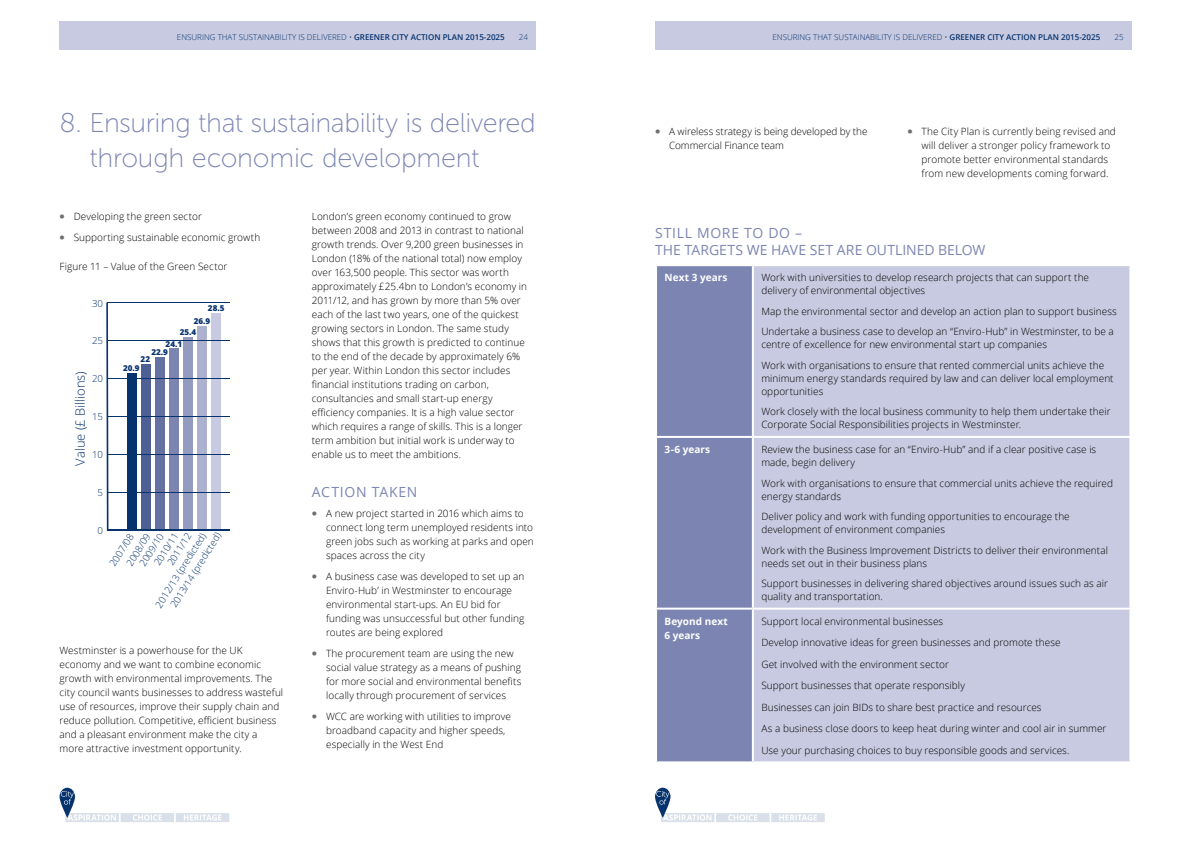
<style>
.page{position:relative;width:1191px;height:842px;background:#fff}
.page>*{position:absolute;margin:0;border:0;box-sizing:border-box;transform-origin:0 0}
.t1{font:27px/35px "Museo Sans 100";letter-spacing:-.015em;color:#7c85b1}
.t2{font:14px/17px "Open Sans";letter-spacing:.01em;color:#7c85b1}
.t3{font:14px "Open Sans";letter-spacing:.05em;color:#7c85b1}
.t4{font:300 13px "Open Sans";color:#06326e}
.t5{font:300 10px/14px "Open Sans";letter-spacing:.005em;color:#000}
.t6{font:700 10px/14px "Open Sans";letter-spacing:.005em;color:#fff}
.t7{font:300 9.7px/14.1px "Open Sans";color:#06326e}
.t8{font:800 8.1px "Open Sans";color:#06326e}
.t9{font:300 8px "Open Sans";color:#06326e}
.s1{font-weight:600}
.s2{font-family:"Museo Sans 900";font-weight:400;color:#706f6f}
</style>
<div class="page">
<svg style="left:60px;top:788px;width:169px;height:34px"></svg>
<svg style="left:655px;top:788px;width:169px;height:34px"></svg>
<div style="left:60px;top:21px;width:476px;height:29px;background:#c7cae0"></div>
<div style="left:655px;top:21px;width:476px;height:29px;background:#c7cae0"></div>
<div style="left:141px;top:364px;width:9px;height:166px;background:#4e5f94"></div>
<div style="left:155px;top:357px;width:9px;height:173px;background:#6471a2"></div>
<div style="left:169px;top:349px;width:9px;height:181px;background:#7c85b1"></div>
<div style="left:183px;top:337px;width:10px;height:193px;background:#949bc1"></div>
<div style="left:197px;top:326px;width:10px;height:204px;background:#adb1d0"></div>
<div style="left:212px;top:313px;width:9px;height:217px;background:#c7cae0"></div>
<div style="left:127px;top:373px;width:9px;height:157px;background:#06326e"></div>
<hr style="left:107px;top:302px;width:123px;height:1px;background:#06326e">
<hr style="left:107px;top:529px;width:123px;height:2px;background:#06326e">
<hr style="left:107px;top:492px;width:123px;height:1px;background:#06326e">
<hr style="left:107px;top:340px;width:123px;height:1px;background:#06326e">
<hr style="left:107px;top:378px;width:123px;height:1px;background:#06326e">
<hr style="left:107px;top:416px;width:123px;height:1px;background:#06326e">
<hr style="left:107px;top:454px;width:123px;height:1px;background:#06326e">
<svg style="left:106px;top:303px;width:2px;height:228px"></svg>
<div style="left:657px;top:266px;width:95px;height:495px;background:#7c85b1"></div>
<div style="left:754px;top:266px;width:375px;height:495px;background:#c7cae0"></div>
<hr style="left:655px;top:436px;width:98px;height:2px;background:#fff">
<hr style="left:753px;top:436px;width:378px;height:2px;background:#fff">
<hr style="left:655px;top:608px;width:98px;height:2px;background:#fff">
<hr style="left:753px;top:608px;width:378px;height:2px;background:#fff">
<p class="t9" style="left:177px;top:31px;width:329px">ENSURING THAT SUSTAINABILITY IS DELIVERED • <span class="s1">GREENER CITY ACTION PLAN 2015-2025</span></p>
<p class="t9" style="left:519px;top:31px;width:11px">24</p>
<p class="t9" style="left:772px;top:31px;width:329px">ENSURING THAT SUSTAINABILITY IS DELIVERED • <span class="s1">GREENER CITY ACTION PLAN 2015-2025</span></p>
<p class="t9" style="left:1114px;top:31px;width:11px">25</p>
<h1 class="t1" style="left:89px;top:106px;width:448px;text-indent:-30px">8. Ensuring that sustainability is delivered through economic development</h1>
<p class="t5" style="left:60px;top:206px;width:202px;line-height:21.1px"><span class="s2">∞</span> Developing the green sector<br><span class="s2">∞</span> Supporting sustainable economic growth</p>
<p class="t5" style="left:60px;top:259px;width:169px">Figure 11 – Value of the Green Sector</p>
<p class="t5" style="left:312px;top:209px;width:217px">London’s green economy continued to grow between 2008 and 2013 in contrast to national growth trends. Over 9,200 green businesses in London (18% of the national total) now employ over 163,500 people. This sector was worth approximately £25.4bn to London’s economy in 2011/12, and has grown by more than 5% over each of the last two years, one of the quickest growing sectors in London. The same study shows that this growth is predicted to continue to the end of the decade by approximately 6% per year. Within London this sector includes financial institutions trading on carbon, consultancies and small start-up energy efficiency companies. It is a high value sector which requires a range of skills. This is a longer term ambition but initial work is underway to enable us to meet the ambitions.</p>
<h2 class="t3" style="left:312px;top:482px;width:107px">ACTION TAKEN</h2>
<p class="t5" style="left:326px;top:506px;width:209px;text-indent:-14px"><span class="s2">∞</span> A new project started in 2016 which aims to connect long term unemployed residents into green jobs such as working at parks and open spaces across the city</p>
<p class="t5" style="left:326px;top:569px;width:200px;text-indent:-14px"><span class="s2">∞</span> A business case was developed to set up an Enviro-Hub’ in Westminster to encourage environmental start-ups. An EU bid for funding was unsuccessful but other funding routes are being explored</p>
<p class="t5" style="left:326px;top:646px;width:197px;text-indent:-14px"><span class="s2">∞</span> The procurement team are using the new social value strategy as a means of pushing for more social and environmental benefits locally through procurement of services</p>
<p class="t5" style="left:326px;top:709px;width:186px;text-indent:-14px"><span class="s2">∞</span> WCC are working with utilities to improve broadband capacity and higher speeds, especially in the West End</p>
<p class="t7" style="left:92px;top:296px;width:13px">30</p>
<p class="t8" style="left:208px;top:302px;width:18px">28.5</p>
<p class="t8" style="left:194px;top:315px;width:18px">26.9</p>
<p class="t8" style="left:180px;top:326px;width:18px">25.4</p>
<p class="t7" style="left:92px;top:333px;width:13px">25</p>
<p class="t8" style="left:166px;top:337px;width:18px">24.1</p>
<p class="t8" style="left:151px;top:346px;width:18px">22.9</p>
<p class="t8" style="left:141px;top:353px;width:11px">22</p>
<p class="t8" style="left:123px;top:362px;width:18px">20.9</p>
<h3 class="t4" style="left:71px;top:465px;width:96px;rotate:-90deg">Value (£ Billions)</h3>
<p class="t7" style="left:92px;top:371px;width:13px">20</p>
<p class="t7" style="left:92px;top:409px;width:13px">15</p>
<p class="t7" style="left:92px;top:447px;width:13px">10</p>
<p class="t7" style="left:98px;top:485px;width:7px">5</p>
<p class="t7" style="left:98px;top:523px;width:7px">0</p>
<p class="t7" style="left:167px;top:603px;width:88px;rotate:-58deg">2013/14 (predicted)</p>
<p class="t7" style="left:152px;top:603px;width:88px;rotate:-58deg">2012/13 (predicted)</p>
<p class="t7" style="left:163px;top:561px;width:38px;rotate:-58deg">2011/12</p>
<p class="t7" style="left:141px;top:555px;width:38px;line-height:12.1px;text-indent:-8px;rotate:-58deg">2009/10<br>2010/11</p>
<p class="t7" style="left:111px;top:554px;width:38px;text-indent:-9px;rotate:-58deg">2007/08<br>2008/09</p>
<p class="t5" style="left:60px;top:643px;width:225px">Westminster is a powerhouse for the UK economy and we want to combine economic growth with environmental improvements. The city council wants businesses to address wasteful use of resources, improve their supply chain and reduce pollution. Competitive, efficient business and a pleasant environment make the city a more attractive investment opportunity.</p>
<p class="t5" style="left:669px;top:124px;width:200px;text-indent:-14px"><span class="s2">∞</span> A wireless strategy is being developed by the<br>Commercial Finance team</p>
<p class="t5" style="left:921px;top:124px;width:196px;text-indent:-14px"><span class="s2">∞</span> The City Plan is currently being revised and will deliver a stronger policy framework to promote better environmental standards from new developments coming forward.</p>
<h2 class="t2" style="left:655px;top:224px;width:332px">STILL MORE TO DO –<br>THE TARGETS WE HAVE SET ARE OUTLINED BELOW</h2>
<p class="t6" style="left:664px;top:270px;width:64px">Next 3 years</p>
<p class="t5" style="left:761px;top:271px;width:329px;line-height:13px">Work with universities to develop research projects that can support the delivery of environmental objectives</p>
<p class="t5" style="left:761px;top:301px;width:357px;line-height:20.5px">Map the environmental sector and develop an action plan to support business<br>Undertake a business case to develop an “Enviro-Hub” in Westminster, to be a</p>
<p class="t5" style="left:761px;top:334px;width:344px;line-height:20.5px">centre of excellence for new environmental start up companies<br>Work with organisations to ensure that rented commercial units achieve the</p>
<p class="t5" style="left:761px;top:371px;width:354px;line-height:13px">minimum energy standards required by law and can deliver local employment opportunities</p>
<p class="t5" style="left:761px;top:405px;width:351px;line-height:13px">Work closely with the local business community to help them undertake their<br>Corporate Social Responsibilities projects in Westminster.</p>
<p class="t6" style="left:664px;top:442px;width:47px">3-6 years</p>
<p class="t5" style="left:761px;top:443px;width:336px;line-height:13px">Review the business case for an “Enviro-Hub” and if a clear positive case is made, begin delivery</p>
<p class="t5" style="left:761px;top:476px;width:353px;line-height:13px">Work with organisations to ensure that commercial units achieve the required energy standards</p>
<p class="t5" style="left:761px;top:510px;width:310px;line-height:13px">Deliver policy and work with funding opportunities to encourage the development of environment companies</p>
<p class="t5" style="left:761px;top:543px;width:348px;line-height:13px">Work with the Business Improvement Districts to deliver their environmental needs set out in their business plans</p>
<p class="t5" style="left:761px;top:577px;width:348px;line-height:13px">Support businesses in delivering shared objectives around issues such as air quality and transportation.</p>
<p class="t6" style="left:664px;top:614px;width:65px">Beyond next<br>6 years</p>
<p class="t5" style="left:761px;top:610px;width:347px;line-height:21.5px">Support local environmental businesses<br>Develop innovative ideas for green businesses and promote these<br>Get involved with the environment sector<br>Support businesses that operate responsibly<br>Businesses can join BIDs to share best practice and resources<br>As a business close doors to keep heat during winter and cool air in summer Use your purchasing choices to buy responsible goods and services.</p>
</div>
